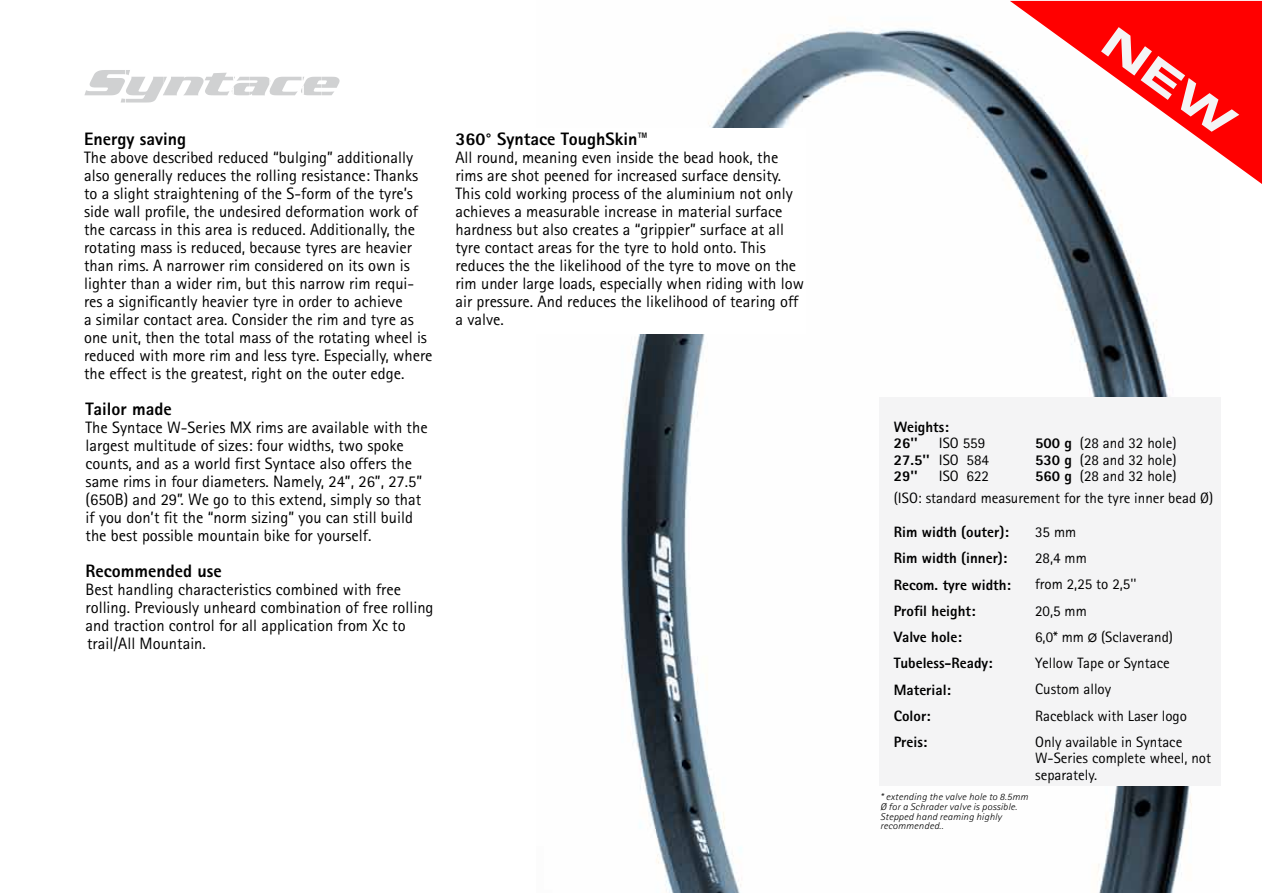
<style>
.page{position:relative;width:1263px;height:893px;background:#fff}
.page>*{position:absolute;margin:0;border:0;box-sizing:border-box;transform-origin:0 0}
.t1{font:800 18px "Rotis Sans Serif";color:#000}
.t2{font:16.5px/18px "Rotis Sans Serif";color:#000}
.t3{font:15px/16.5px "Rotis Sans Serif";color:#000}
.t4{font:800 15px/16.5px "Rotis Sans Serif";color:#000}
.t5{font:italic 300 9.75px/9.8px "Rotis Sans Serif";letter-spacing:.01em;color:#000;scale:1.1 1}
.s1{font-weight:800}
.s2{font-family:"Arial";font-size:12px}
</style>
<div class="page">
<img style="left:621px;top:29px;width:571px;height:864px">
<svg style="left:1010px;top:1px;width:252px;height:183px"></svg>
<svg style="left:84px;top:70px;width:256px;height:33px"></svg>
<div style="left:879px;top:397px;width:342px;height:389px;background:#f4f4f5"></div>
<div style="left:455px;top:128px;width:350px;height:206px;background:#fff"></div>
<svg style="left:1101px;top:27px;width:138px;height:112px"></svg>
<p class="t1" style="left:84px;top:127px;width:103px">Energy saving</p>
<p class="t2" style="left:84px;top:148px;width:350px">The above described reduced “bulging” additionally also generally reduces the rolling resistance: Thanks to a slight straightening of the S-form of the tyre’s side wall profile, the undesired deformation work of the carcass in this area is reduced. Additionally, the rotating mass is reduced, because tyres are heavier than rims. A narrower rim considered on its own is lighter than a wider rim, but this narrow rim requi&shy;res a significantly heavier tyre in order to achieve<br>a similar contact area. Consider the rim and tyre as one unit, then the total mass of the rotating wheel is reduced with more rim and less tyre. Especially, where the effect is the greatest, right on the outer edge.</p>
<p class="t1" style="left:86px;top:397px;width:88px">Tailor made</p>
<p class="t2" style="left:86px;top:418px;width:344px">The Syntace W-Series MX rims are available with the largest multitude of sizes: four widths, two spoke counts, and as a world first Syntace also offers the same rims in four diameters. Namely, 24”, 26”, 27.5” (650B) and 29”. We go to this extend, simply so that if you don’t fit the “norm sizing” you can still build the best possible mountain bike for yourself.</p>
<p class="t1" style="left:86px;top:559px;width:138px">Recommended use</p>
<p class="t2" style="left:86px;top:580px;width:349px">Best handling characteristics combined with free rolling. Previously unheard combination of free rolling and traction control for all application from Xc to trail/All Mountain.</p>
<p class="t1" style="left:455px;top:127px;width:195px">360° Syntace ToughSkin™</p>
<p class="t2" style="left:455px;top:148px;width:350px">All round, meaning even inside the bead hook, the rims are shot peened for increased surface density.<br>This cold working process of the aluminium not only achieves a measurable increase in material surface hardness but also creates a “grippier” surface at all tyre contact areas for the tyre to hold onto. This reduces the the likelihood of the tyre to move on the rim under large loads, especially when riding with low air pressure. And reduces the likelihood of tearing off a valve.</p>
<p class="t4" style="left:894px;top:418px;width:56px">Weights:<br>26''</p>
<p class="t3" style="left:1035px;top:435px;width:143px;text-align:justify"><span class="s1">500 g</span> (28 and 32 hole)<br><span class="s1">530 g</span> (28 and 32 hole)<br><span class="s1">560 g</span> (28 and 32 hole)</p>
<p class="t3" style="left:894px;top:489px;width:321px">(ISO: standard measurement for the tyre inner bead Ø)</p>
<p class="t4" style="left:894px;top:524px;width:116px">Rim width (outer):</p>
<p class="t3" style="left:1035px;top:523px;width:43px">35 mm</p>
<p class="t4" style="left:894px;top:550px;width:115px">Rim width (inner):</p>
<p class="t3" style="left:1035px;top:550px;width:53px">28,4 mm</p>
<p class="t4" style="left:894px;top:576px;width:119px">Recom. tyre width:</p>
<p class="t3" style="left:1035px;top:576px;width:103px">from 2,25 to 2,5''</p>
<p class="t4" style="left:894px;top:602px;width:83px">Profil height:</p>
<p class="t3" style="left:1035px;top:602px;width:53px">20,5 mm</p>
<p class="t4" style="left:894px;top:629px;width:70px">Valve hole:</p>
<p class="t3" style="left:1035px;top:628px;width:139px">6,0* mm <span class="s2">Ø</span> (Sclaverand)</p>
<p class="t4" style="left:894px;top:655px;width:100px">Tubeless-Ready:</p>
<p class="t3" style="left:1035px;top:655px;width:136px">Yellow Tape or Syntace</p>
<p class="t4" style="left:894px;top:681px;width:59px">Material:</p>
<p class="t3" style="left:1035px;top:681px;width:78px">Custom alloy</p>
<p class="t4" style="left:894px;top:707px;width:38px">Color:</p>
<p class="t3" style="left:1035px;top:707px;width:153px">Raceblack with Laser logo</p>
<p class="t4" style="left:894px;top:733px;width:35px">Preis:</p>
<p class="t3" style="left:1035px;top:733px;width:178px">Only available in Syntace<br>W-Series complete wheel, not separately.</p>
<p class="t3" style="left:894px;top:435px;width:97px;text-indent:45px">ISO 559<br><span class="s1">27.5''</span> ISO 584<br><span class="s1">29''</span></p>
<p class="t3" style="left:939px;top:468px;width:52px">ISO 622</p>
<p class="t5" style="left:880px;top:792px;width:136px">* extending the valve hole to 8.5mm<br>Ø for a Schrader valve is possible.<br>Stepped hand reaming highly recommended..</p>
</div>
